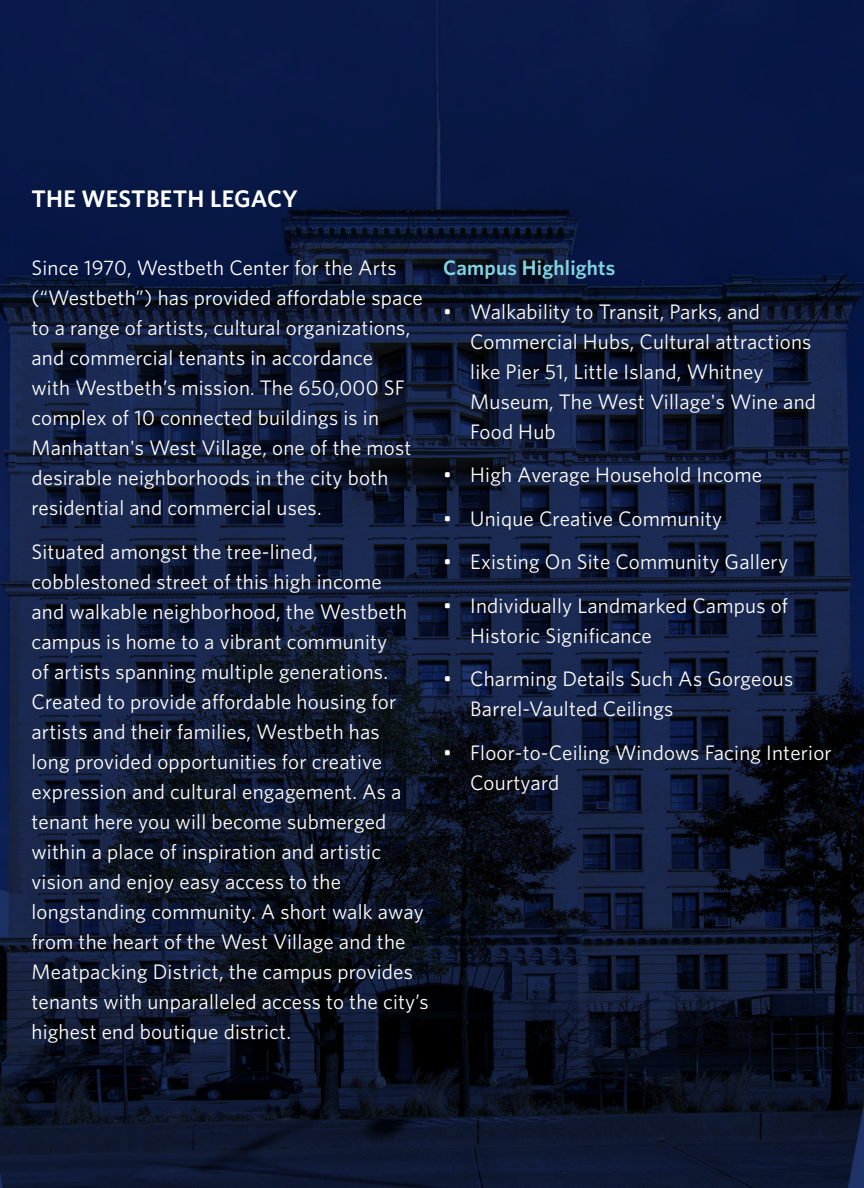
<style>
.page{position:relative;width:864px;height:1188px;background:#fff}
.page>*{position:absolute;margin:0;border:0;box-sizing:border-box;transform-origin:0 0}
.t1{font:600 24px "Whitney";letter-spacing:.01em;color:#fff}
.t2{font:21px/30px "Whitney";letter-spacing:.01em;color:#fff}
.t3{font:600 21px "Whitney";letter-spacing:.01em;color:#80d3e0}
</style>
<div class="page">
<img style="left:0;top:0;width:864px;height:1188px">
<p class="t1" style="left:32px;top:182px;width:268px">THE WESTBETH LEGACY</p>
<p class="t2" style="left:32px;top:252px;width:393px">Since 1970, Westbeth Center for the Arts (“Westbeth”) has provided affordable space to a range of artists, cultural organizations, and commercial tenants in accordance<br>with Westbeth’s mission. The 650,000 SF complex of 10 connected buildings is in Manhattan's West Village, one of the most desirable neighborhoods in the city both residential and commercial uses.</p>
<p class="t2" style="left:32px;top:536px;width:399px">Situated amongst the tree-lined, cobblestoned street of this high income<br>and walkable neighborhood, the Westbeth campus is home to a vibrant community<br>of artists spanning multiple generations.<br>Created to provide affordable housing for artists and their families, Westbeth has<br>long provided opportunities for creative expression and cultural engagement. As a tenant here you will become submerged within a place of inspiration and artistic vision and enjoy easy access to the longstanding community. A short walk away from the heart of the West Village and the Meatpacking District, the campus provides tenants with unparalleled access to the city’s highest end boutique district.</p>
<p class="t3" style="left:443px;top:254px;width:174px">Campus Highlights</p>
<p class="t2" style="left:470px;top:296px;width:347px;text-indent:-27px">• Walkability to Transit, Parks, and<br>Commercial Hubs, Cultural attractions like Pier 51, Little Island, Whitney<br>Museum, The West Village's Wine and<br>Food Hub</p>
<p class="t2" style="left:443px;top:459px;width:320px">• High Average Household Income</p>
<p class="t2" style="left:443px;top:503px;width:280px">• Unique Creative Community</p>
<p class="t2" style="left:443px;top:546px;width:346px">• Existing On Site Community Gallery</p>
<p class="t2" style="left:470px;top:590px;width:319px;text-indent:-27px">• Individually Landmarked Campus of<br>Historic Significance</p>
<p class="t2" style="left:470px;top:663px;width:325px;text-indent:-27px">• Charming Details Such As Gorgeous<br>Barrel-Vaulted Ceilings</p>
<p class="t2" style="left:470px;top:737px;width:363px;text-indent:-27px">• Floor-to-Ceiling Windows Facing Interior<br>Courtyard</p>
</div>
